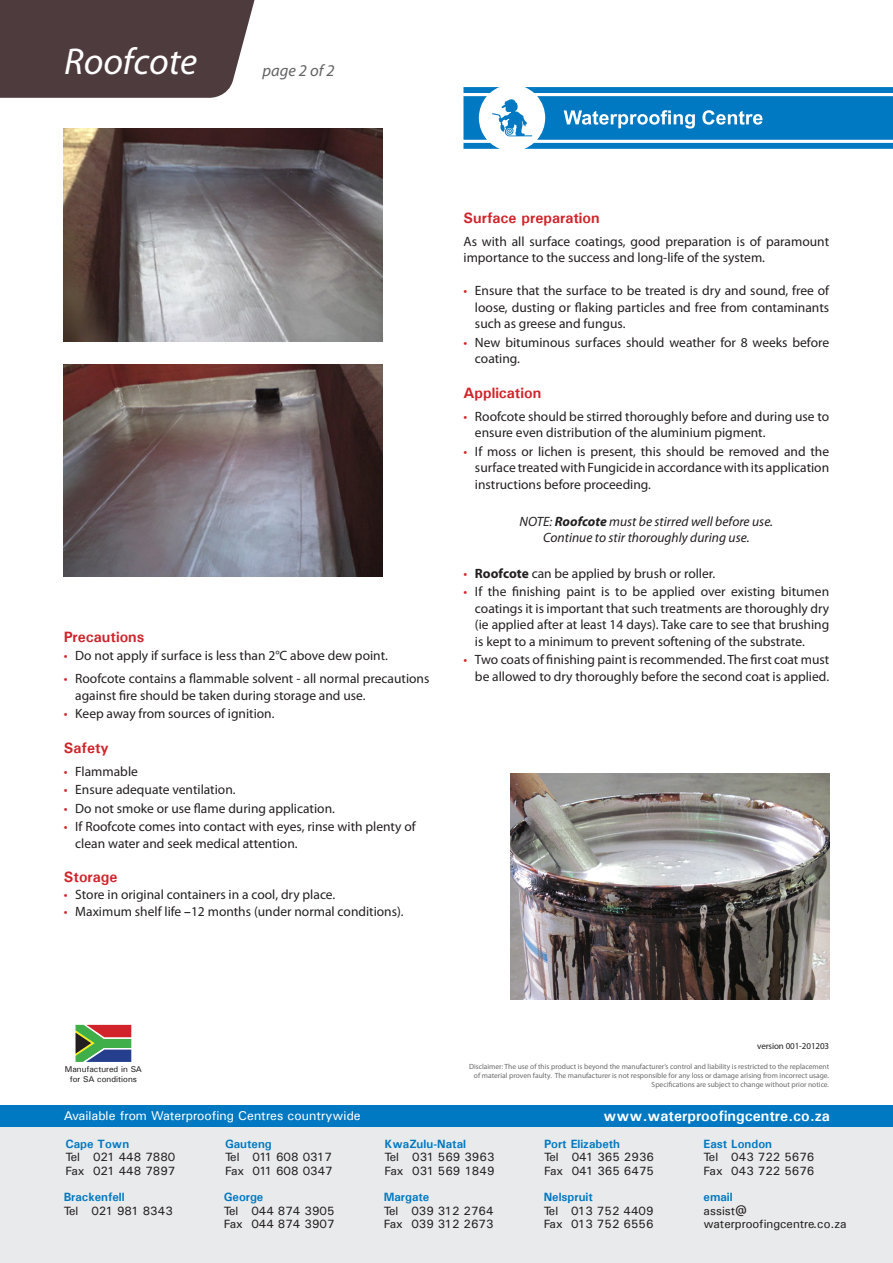
<style>
.page{position:relative;width:893px;height:1263px;background:#fff}
.page>*{position:absolute;margin:0;border:0;box-sizing:border-box;transform-origin:0 0}
.t1{font:italic 37.5px "Myriad Pro";color:#fff}
.text{font:italic 16.5px "Myriad Pro";color:#636366}
.heading{font:700 15px "Univers";color:#d1232a}
.t2{font:700 15px "Univers";color:#fff}
.bullet_text{font:13.5px/16.5px "Myriad Pro";color:#231f20}
.text-2{font:13.5px/16.5px "Myriad Pro";color:#231f20}
.text-3{font:italic 13.5px/16.5px "Myriad Pro";color:#231f20;text-align:center}
.t3{font:13.5px "Univers";color:#fff}
.t4{font:12.75px "Univers";color:#fff}
.text-4{font:12px/13.5px "Univers";color:#231f20}
.heading-2{font:700 12px "Univers";color:#0079c2}
.text-5{font:9px "Myriad Pro";letter-spacing:-.01em;color:#231f20}
.t5{font:8.4px "Univers";color:#231f20}
.table_text{font:7.5px/9px "Myriad Pro";color:#69696c;text-align:right}
.s1{color:#d1232a}
.s2{font-weight:600}
.s3{font-weight:700}
</style>
<div class="page">
<div style="left:0;top:0;width:255px;height:98px;background:#4e3b3e"></div>
<img style="left:64px;top:128px;width:319px;height:213px">
<img style="left:64px;top:364px;width:319px;height:213px">
<img style="left:511px;top:773px;width:319px;height:226px">
<svg style="left:463px;top:87px;width:430px;height:62px"></svg>
<svg style="left:76px;top:1025px;width:55px;height:37px;background:#6d765c"></svg>
<div style="left:0;top:1106px;width:893px;height:157px;background:#e9eaeb"></div>
<div style="left:0;top:1106px;width:893px;height:21px;background:#0079c2"></div>
<p class="t1" style="left:64px;top:39px;width:135px">Roofcote</p>
<p class="text" style="left:263px;top:60px;width:73px">page 2 of 2</p>
<p class="heading" style="left:64px;top:627px;width:82px">Precautions</p>
<p class="bullet_text" style="left:64px;top:647px;width:326px"><span class="s1">•</span> Do not apply if surface is less than 2°C above dew point.</p>
<p class="bullet_text" style="left:75px;top:670px;width:356px;text-indent:-11px"><span class="s1">•</span> Roofcote contains a flammable solvent - all normal precautions against fire should be taken during storage and use.</p>
<p class="bullet_text" style="left:64px;top:705px;width:212px"><span class="s1">•</span> Keep away from sources of ignition.</p>
<p class="heading" style="left:64px;top:738px;width:47px">Safety</p>
<p class="bullet_text" style="left:64px;top:762px;width:76px"><span class="s1">•</span> Flammable</p>
<p class="bullet_text" style="left:64px;top:781px;width:173px"><span class="s1">•</span> Ensure adequate ventilation.</p>
<p class="bullet_text" style="left:64px;top:800px;width:273px"><span class="s1">•</span> Do not smoke or use flame during application.</p>
<p class="bullet_text" style="left:75px;top:818px;width:342px;text-indent:-11px"><span class="s1">•</span> If Roofcote comes into contact with eyes, rinse with plenty of clean water and seek medical attention.</p>
<p class="heading" style="left:64px;top:867px;width:55px">Storage</p>
<p class="bullet_text" style="left:64px;top:886px;width:273px"><span class="s1">•</span> Store in original containers in a cool, dry place.</p>
<p class="bullet_text" style="left:64px;top:903px;width:341px"><span class="s1">•</span> Maximum shelf life <span class="s2">–</span>12 months (under normal conditions).</p>
<p class="heading" style="left:463px;top:208px;width:138px">Surface preparation</p>
<p class="text-2" style="left:463px;top:233px;width:367px">As with all surface coatings, good preparation is of paramount importance to the success and long-life of the system.</p>
<p class="bullet_text" style="left:475px;top:282px;width:356px;text-align:justify;text-indent:-11px"><span class="s1">•</span> Ensure that the surface to be treated is dry and sound, free of loose, dusting or flaking particles and free from contaminants such as greese and fungus.</p>
<p class="bullet_text" style="left:475px;top:334px;width:356px;text-indent:-11px"><span class="s1">•</span> New bituminous surfaces should weather for 8 weeks before coating.</p>
<p class="heading" style="left:463px;top:383px;width:79px">Application</p>
<p class="bullet_text" style="left:475px;top:407px;width:356px;text-indent:-11px"><span class="s1">•</span> Roofcote should be stirred thoroughly before and during use to ensure even distribution of the aluminium pigment.</p>
<p class="bullet_text" style="left:475px;top:443px;width:356px;text-align:justify;text-indent:-11px"><span class="s1">•</span> If moss or lichen is present, this should be removed and the surface treated with Fungicide in accordance with its application instructions before proceeding.</p>
<p class="text-3" style="left:520px;top:513px;width:255px">NOTE: <span class="s3">Roofcote</span> must be stirred well before use.<br>Continue to stir thoroughly during use.</p>
<p class="bullet_text" style="left:463px;top:564px;width:253px"><span class="s1">•</span> <span class="s3">Roofcote</span> can be applied by brush or roller.</p>
<p class="bullet_text" style="left:475px;top:583px;width:356px;text-align:justify;text-indent:-11px"><span class="s1">•</span> If the finishing paint is to be applied over existing bitumen coatings it is important that such treatments are thoroughly dry (ie applied after at least 14 days). Take care to see that brushing is kept to a minimum to prevent softening of the substrate.</p>
<p class="bullet_text" style="left:463px;top:651px;width:367px;text-align:right"><span class="s1">•</span> Two coats of finishing paint is recommended. The first coat must be allowed to dry thoroughly before the second coat is applied.</p>
<p class="text-5" style="left:757px;top:1040px;width:73px">version 001-201203</p>
<p class="table_text" style="left:469px;top:1061px;width:362px">Disclaimer: The use of this product is beyond the manufacturer’s control and liability is restricted to the replacement of material proven faulty. The manufacturer is not responsible for any loss or damage arising from incorrect usage.<br>Specifications are subject to change without prior notice.</p>
<p class="t5" style="left:65px;top:1064px;width:79px">Manufactured in SA</p>
<p class="t5" style="left:70px;top:1074px;width:69px">for SA conditions</p>
<p class="t4" style="left:64px;top:1108px;width:298px">Available from Waterproofing Centres countrywide</p>
<p class="t2" style="left:604px;top:1107px;width:228px">www.waterproofingcentre.co.za</p>
<p class="t3" style="left:631px;top:1107px;width:200px">www.waterproofingcentre.co.za</p>
<p class="heading-2" style="left:65px;top:1136px;width:65px">Cape Town</p>
<p class="text-4" style="left:65px;top:1150px;width:111px">Tel 021 448 7880</p>
<p class="text-4" style="left:65px;top:1163px;width:111px">Fax 021 448 7897</p>
<p class="heading-2" style="left:64px;top:1189px;width:62px">Brackenfell</p>
<p class="text-4" style="left:64px;top:1203px;width:111px">Tel 021 981 8343</p>
<p class="heading-2" style="left:225px;top:1136px;width:48px">Gauteng</p>
<p class="text-4" style="left:225px;top:1150px;width:108px">Tel 011 608 0317</p>
<p class="text-4" style="left:225px;top:1163px;width:109px">Fax 011 608 0347</p>
<p class="heading-2" style="left:224px;top:1189px;width:41px">George</p>
<p class="text-4" style="left:224px;top:1203px;width:112px">Tel 044 874 3905</p>
<p class="text-4" style="left:224px;top:1217px;width:112px">Fax 044 874 3907</p>
<p class="heading-2" style="left:385px;top:1136px;width:83px">KwaZulu-Natal</p>
<p class="text-4" style="left:385px;top:1150px;width:111px">Tel 031 569 3963</p>
<p class="text-4" style="left:385px;top:1163px;width:111px">Fax 031 569 1849</p>
<p class="heading-2" style="left:384px;top:1189px;width:47px">Margate</p>
<p class="text-4" style="left:384px;top:1203px;width:111px">Tel 039 312 2764</p>
<p class="text-4" style="left:384px;top:1217px;width:111px">Fax 039 312 2673</p>
<p class="heading-2" style="left:544px;top:1136px;width:77px">Port Elizabeth</p>
<p class="text-4" style="left:544px;top:1150px;width:111px">Tel 041 365 2936</p>
<p class="text-4" style="left:544px;top:1163px;width:111px">Fax 041 365 6475</p>
<p class="heading-2" style="left:544px;top:1189px;width:51px">Nelspruit</p>
<p class="text-4" style="left:544px;top:1203px;width:111px">Tel 013 752 4409</p>
<p class="text-4" style="left:544px;top:1217px;width:111px">Fax 013 752 6556</p>
<p class="heading-2" style="left:704px;top:1136px;width:70px">East London</p>
<p class="text-4" style="left:704px;top:1150px;width:112px">Tel 043 722 5676</p>
<p class="text-4" style="left:704px;top:1163px;width:112px">Fax 043 722 5676</p>
<p class="heading-2" style="left:704px;top:1189px;width:31px">email</p>
<p class="text-4" style="left:704px;top:1203px;width:144px">assist@ waterproofingcentre.co.za</p>
</div>
